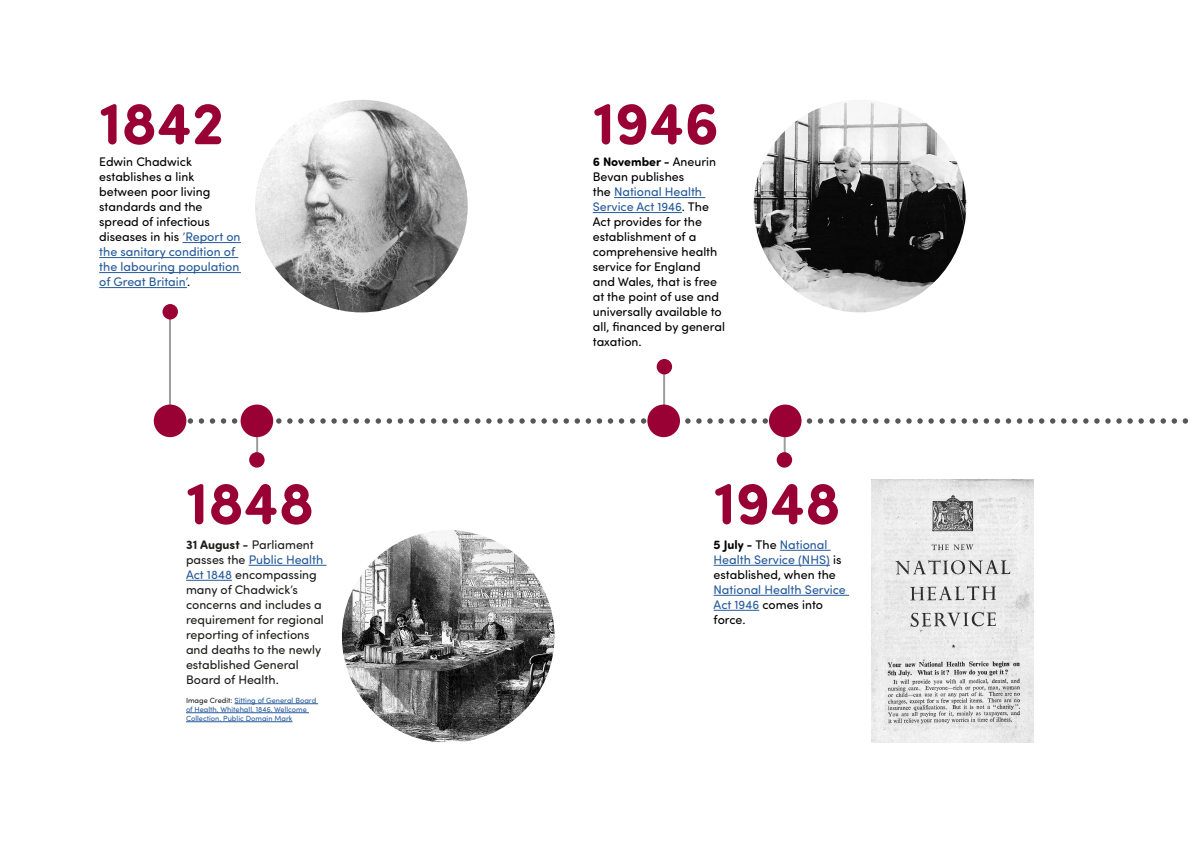
<style>
.page{position:relative;width:1192px;height:842px;background:#fff}
.page>*{position:absolute;margin:0;border:0;box-sizing:border-box;transform-origin:0 0}
.t1{font:700 60px "Sofia Pro Soft";color:#903}
.t2{font:12.5px/15px "Sofia Pro Soft";color:#000}
.t3{font:12.5px/15px "Sofia Pro Soft";color:#1e1e1c}
.t4{font:12.5px/15px "Sofia Pro Soft";color:#275b9b}
.t5{font:7.5px/9px "Sofia Pro Soft";color:#275b9b}
.s1{color:#275b9b}
.s2{font-weight:700}
.s3{color:#1e1e1c}
.s4{font-weight:700;color:#000}
.s5{color:#000}
</style>
<div class="page">
<hr style="left:169px;top:312px;width:2px;height:95px;background:#9d9d9c">
<hr style="left:784px;top:419px;width:2px;height:41px;background:#9d9d9c">
<hr style="left:256px;top:419px;width:2px;height:41px;background:#9d9d9c">
<hr style="left:663px;top:367px;width:2px;height:69px;background:#9d9d9c">
<svg style="left:186px;top:418px;width:1002px;height:6px"></svg>
<hr style="left:249px;top:565px;width:78px;height:1px;background:#275b9b">
<hr style="left:186px;top:580px;width:46px;height:1px;background:#275b9b">
<hr style="left:234px;top:703px;width:84px;height:1px;background:#275b9b">
<hr style="left:186px;top:712px;width:123px;height:1px;background:#275b9b">
<hr style="left:186px;top:721px;width:106px;height:1px;background:#275b9b">
<hr style="left:183px;top:242px;width:58px;height:1px;background:#275b9b">
<hr style="left:99px;top:257px;width:139px;height:1px;background:#275b9b">
<hr style="left:99px;top:272px;width:142px;height:1px;background:#275b9b">
<hr style="left:99px;top:287px;width:88px;height:1px;background:#275b9b">
<hr style="left:614px;top:197px;width:91px;height:1px;background:#275b9b">
<hr style="left:593px;top:212px;width:89px;height:1px;background:#275b9b">
<hr style="left:780px;top:550px;width:51px;height:1px;background:#275b9b">
<hr style="left:714px;top:565px;width:116px;height:1px;background:#275b9b">
<hr style="left:714px;top:595px;width:135px;height:1px;background:#275b9b">
<hr style="left:714px;top:610px;width:45px;height:1px;background:#275b9b">
<div style="left:162px;top:304px;width:16px;height:15px;background:#903;border-radius:50%"></div>
<div style="left:777px;top:452px;width:15px;height:16px;background:#903;border-radius:50%"></div>
<div style="left:249px;top:452px;width:16px;height:16px;background:#903;border-radius:50%"></div>
<div style="left:657px;top:359px;width:15px;height:15px;background:#903;border-radius:50%"></div>
<div style="left:154px;top:405px;width:32px;height:32px;background:#903;border-radius:50%"></div>
<div style="left:241px;top:405px;width:32px;height:32px;background:#903;border-radius:50%"></div>
<div style="left:647px;top:405px;width:33px;height:32px;background:#903;border-radius:50%"></div>
<div style="left:769px;top:405px;width:32px;height:32px;background:#903;border-radius:50%"></div>
<img style="left:255px;top:100px;width:213px;height:212px;border-radius:106px">
<img style="left:342px;top:530px;width:213px;height:213px;border-radius:106px">
<img style="left:754px;top:100px;width:212px;height:212px;border-radius:106px">
<img style="left:872px;top:479px;width:161px;height:264px">
<h1 class="t1" style="left:99px;top:79px;width:127px">1842</h1>
<p class="t2" style="left:99px;top:154px;width:143px">Edwin Chadwick establishes a link between poor living standards and the spread of infectious diseases in his <span class="s1">’Report on the sanitary condition of the labouring population of Great Britain’</span>.</p>
<h1 class="t1" style="left:186px;top:459px;width:130px">1848</h1>
<p class="t3" style="left:186px;top:537px;width:139px"><span class="s2">31 August -</span> Parliament passes the <span class="s1">Public Health<br>Act 1848</span> encompassing many of Chadwick’s concerns and includes a requirement for regional reporting of infections and deaths to the newly established General<br>Board of Health.</p>
<p class="t5" style="left:186px;top:695px;width:132px"><span class="s3">Image Credit:</span> Sitting of General Board of Health, Whitehall, 1846. Wellcome<br>Collection. Public Domain Mark</p>
<h1 class="t1" style="left:593px;top:79px;width:128px">1946</h1>
<p class="t2" style="left:593px;top:154px;width:134px"><span class="s2">6 November -</span> Aneurin<br>Bevan publishes<br>the <span class="s1">National Health<br>Service Act 1946</span>. The<br>Act provides for the establishment of a comprehensive health service for England and Wales, that is free at the point of use and universally available to all, financed by general taxation.</p>
<h1 class="t1" style="left:714px;top:459px;width:129px">1948</h1>
<p class="t4" style="left:714px;top:537px;width:129px"><span class="s4">5 July -</span> <span class="s5">The</span> National<br>Health Service (NHS) <span class="s5">is established, when the</span></p>
<p class="t4" style="left:714px;top:582px;width:134px">National Health Service<br>Act 1946 <span class="s5">comes into force.</span></p>
</div>
